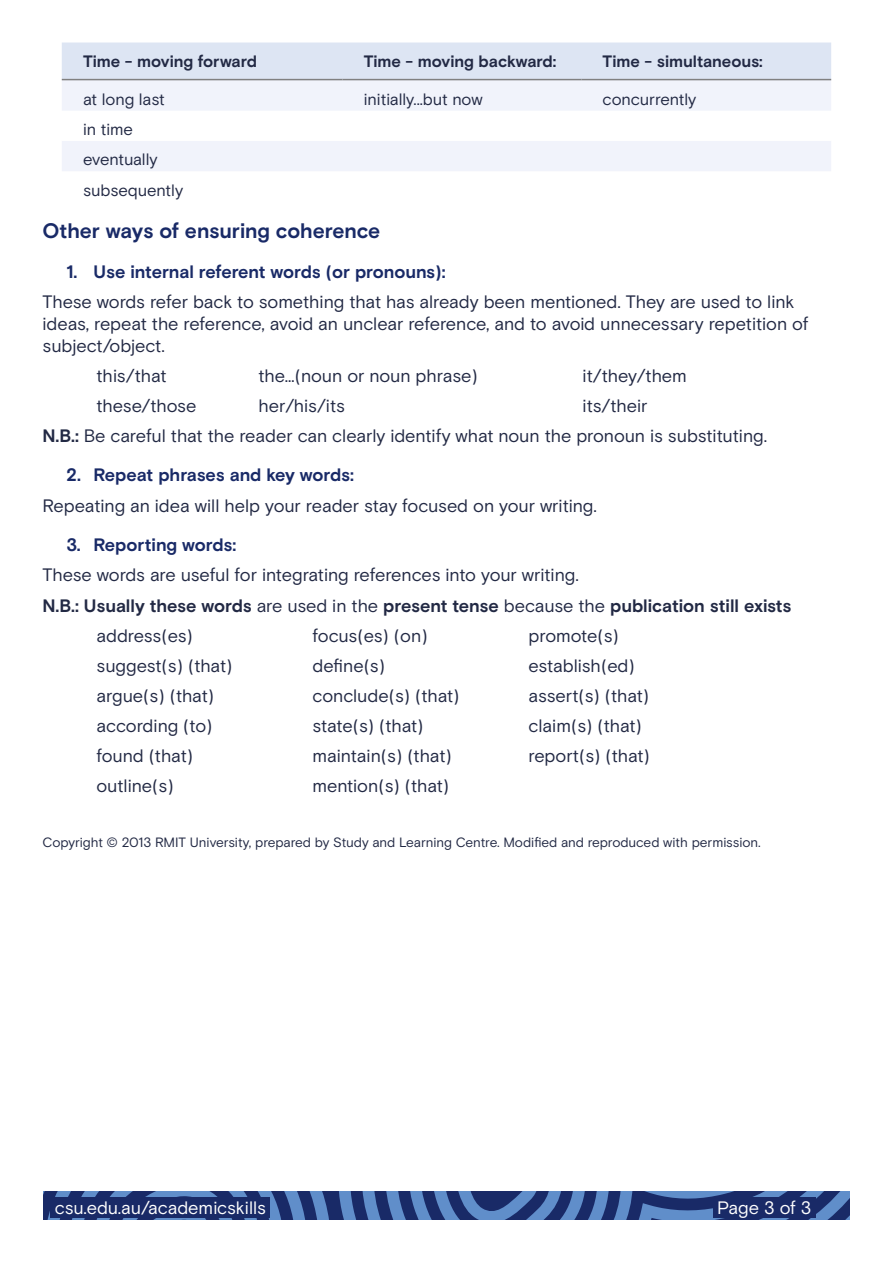
<style>
.page{position:relative;width:893px;height:1263px;background:#fff}
.page>*{position:absolute;margin:0;border:0;box-sizing:border-box;transform-origin:0 0}
.Subheading__H2{font:700 21px "Basis Grotesque";letter-spacing:-.005em;color:#192a67}
.t1{font:18px/21.6px "Basis Grotesque";letter-spacing:-.01em;color:#222944}
.Sub-subheading__H3{font:700 18px "Basis Grotesque";letter-spacing:-.01em;color:#192a67}
.t2{font:700 18px "Basis Grotesque";color:#222944}
.t3{font:18px "Basis Grotesque";letter-spacing:-.005em;color:#fff}
.t4{font:16.5px "Basis Grotesque";letter-spacing:-.005em;color:#222944}
.t5{font:700 16.5px "Basis Grotesque";letter-spacing:-.005em;color:#222944}
.t6{font:13.5px "Basis Grotesque";letter-spacing:-.005em;color:#222944}
.s1{font-weight:700}
.s2{font-weight:400}
</style>
<div class="page">
<svg style="left:43px;top:1191px;width:807px;height:29px;background:#3b5a97"></svg>
<div style="left:51px;top:1197px;width:219px;height:20px;background:#192a67"></div>
<div style="left:713px;top:1197px;width:103px;height:20px;background:#192a67"></div>
<div style="left:62px;top:43px;width:769px;height:36px;background:#dde5f3"></div>
<svg style="left:62px;top:80px;width:769px;height:91px;fill:#f1f3fb"></svg>
<hr style="left:62px;top:79px;width:280px;height:1px;background:#808080">
<hr style="left:342px;top:79px;width:239px;height:1px;background:#808080">
<hr style="left:581px;top:79px;width:250px;height:1px;background:#808080">
<p class="t5" style="left:83px;top:51px;width:176px">Time - moving forward</p>
<p class="t5" style="left:364px;top:51px;width:194px">Time - moving backward:</p>
<p class="t5" style="left:603px;top:51px;width:162px">Time - simultaneous:</p>
<p class="t4" style="left:83px;top:89px;width:83px">at long last</p>
<p class="t4" style="left:364px;top:89px;width:120px">initially...but now</p>
<p class="t4" style="left:603px;top:89px;width:95px">concurrently</p>
<p class="t4" style="left:83px;top:120px;width:51px">in time</p>
<p class="t4" style="left:83px;top:150px;width:76px">eventually</p>
<p class="t4" style="left:83px;top:180px;width:102px">subsequently</p>
<h2 class="Subheading__H2" style="left:43px;top:219px;width:339px">Other ways of ensuring coherence</h2>
<h3 class="Sub-subheading__H3" style="left:67px;top:261px;width:381px">1. Use internal referent words (or pronouns):</h3>
<p class="t1" style="left:43px;top:291px;width:768px">These words refer back to something that has already been mentioned. They are used to link ideas, repeat the reference, avoid an unclear reference, and to avoid unnecessary repetition of subject/object.</p>
<p class="t1" style="left:97px;top:365px;width:72px">this/that</p>
<p class="t1" style="left:259px;top:365px;width:221px">the…(noun or noun phrase)</p>
<p class="t1" style="left:583px;top:365px;width:106px">it/they/them</p>
<p class="t1" style="left:97px;top:395px;width:101px">these/those</p>
<p class="t1" style="left:259px;top:395px;width:88px">her/his/its</p>
<p class="t1" style="left:583px;top:395px;width:66px">its/their</p>
<p class="t1" style="left:43px;top:425px;width:726px"><span class="s1">N.B.:</span> Be careful that the reader can clearly identify what noun the pronoun is substituting.</p>
<h3 class="Sub-subheading__H3" style="left:67px;top:464px;width:289px">2. Repeat phrases and key words:</h3>
<p class="t1" style="left:43px;top:494px;width:556px">Repeating an idea will help your reader stay focused on your writing.</p>
<h3 class="Sub-subheading__H3" style="left:67px;top:534px;width:171px">3. Reporting words:</h3>
<p class="t1" style="left:43px;top:564px;width:538px">These words are useful for integrating references into your writing.</p>
<p class="t2" style="left:43px;top:595px;width:750px">N.B.: Usually these words <span class="s2">are used in the</span> present tense <span class="s2">because the</span> publication still exists</p>
<p class="t1" style="left:97px;top:624px;width:98px">address(es)</p>
<p class="t1" style="left:313px;top:624px;width:117px">focus(es) (on)</p>
<p class="t1" style="left:529px;top:624px;width:92px">promote(s)</p>
<p class="t1" style="left:97px;top:654px;width:137px">suggest(s) (that)</p>
<p class="t1" style="left:313px;top:654px;width:74px">define(s)</p>
<p class="t1" style="left:529px;top:654px;width:108px">establish(ed)</p>
<p class="t1" style="left:97px;top:685px;width:119px">argue(s) (that)</p>
<p class="t1" style="left:313px;top:685px;width:148px">conclude(s) (that)</p>
<p class="t1" style="left:529px;top:685px;width:122px">assert(s) (that)</p>
<p class="t1" style="left:97px;top:715px;width:117px">according (to)</p>
<p class="t1" style="left:313px;top:715px;width:113px">state(s) (that)</p>
<p class="t1" style="left:529px;top:715px;width:115px">claim(s) (that)</p>
<p class="t1" style="left:97px;top:745px;width:98px">found (that)</p>
<p class="t1" style="left:313px;top:745px;width:141px">maintain(s) (that)</p>
<p class="t1" style="left:529px;top:745px;width:123px">report(s) (that)</p>
<p class="t1" style="left:97px;top:775px;width:79px">outline(s)</p>
<p class="t1" style="left:313px;top:775px;width:138px">mention(s) (that)</p>
<p class="t6" style="left:43px;top:834px;width:720px">Copyright © 2013 RMIT University, prepared by Study and Learning Centre. Modified and reproduced with permission.</p>
<p class="t3" style="left:55px;top:1197px;width:212px">csu.edu.au/academicskills</p>
<p class="t3" style="left:717px;top:1197px;width:96px">Page 3 of 3</p>
</div>
